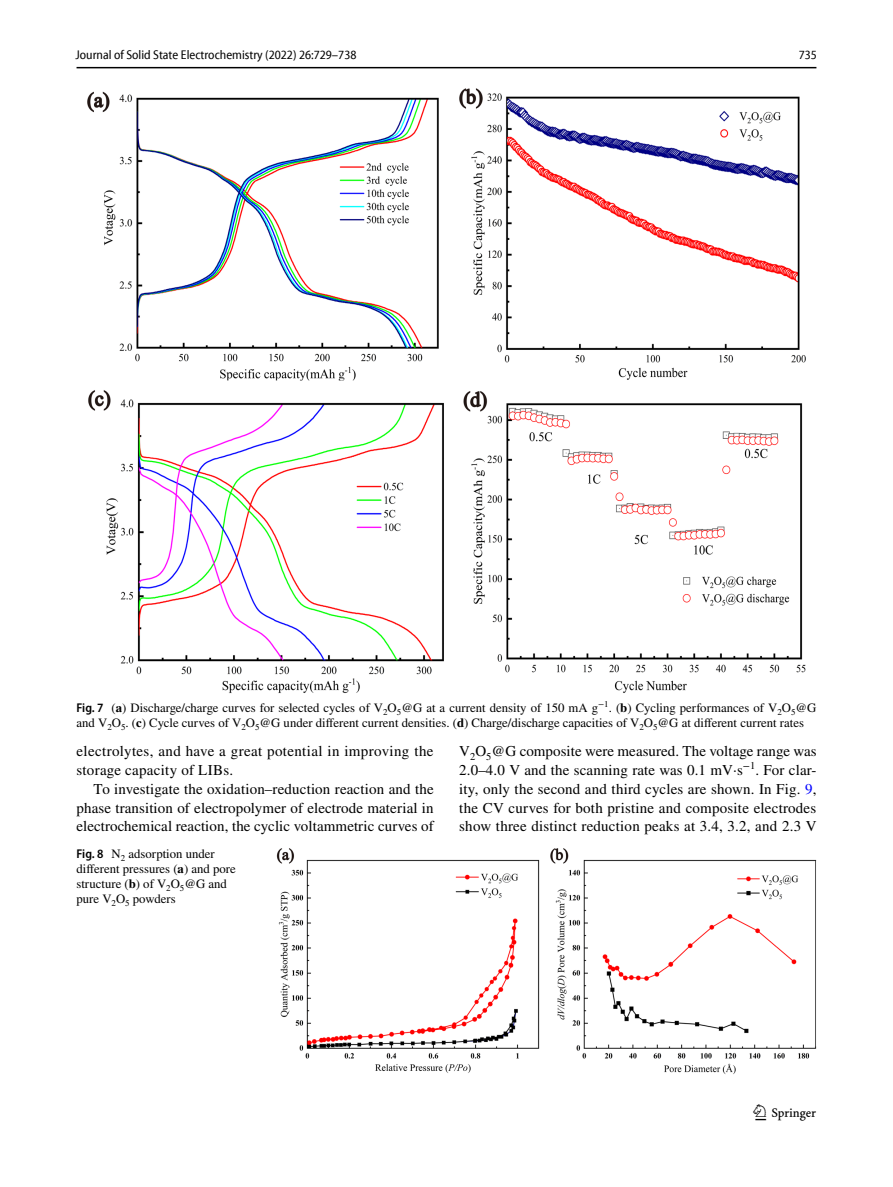
<style>
.page{position:relative;width:893px;height:1187px;background:#fff}
.page>*{position:absolute;margin:0;border:0;box-sizing:border-box;transform-origin:0 0}
.t1{font:22.5px "Springnew Regular 3";color:#000}
.t2{font:15px/18.8px "STIX";letter-spacing:.015em;color:#000;text-align:justify}
.t3{font:12.75px/15px "STIX";color:#000}
.t4{font:semi-condensed 12.75px "Myriad Pro Unic";color:#000}
.s1{font-family:"Myriad Pro";font-weight:600;font-stretch:semi-condensed}
.s2{font-weight:700}
.s3{color:#00f}
</style>
<div class="page">
<hr style="left:77px;top:67px;width:739px;height:1px;background:#000">
<img style="left:87px;top:88px;width:719px;height:606px">
<img style="left:276px;top:848px;width:540px;height:225px">
<p class="t4" style="left:76px;top:50px;width:282px">Journal of Solid State Electrochemistry (2022) 26:729–738</p>
<p class="t4" style="left:799px;top:50px;width:20px">735</p>
<p class="t3" style="left:77px;top:701px;width:741px"><span class="s1">Fig. 7</span> (<span class="s2">a</span>) Discharge/charge curves for selected cycles of V<sub>2</sub>O<sub>5</sub>@G at a current density of 150 mA g<sup>−1</sup>. (<span class="s2">b</span>) Cycling performances of V<sub>2</sub>O<sub>5</sub>@G and V<sub>2</sub>O<sub>5</sub>. (<span class="s2">c</span>) Cycle curves of V<sub>2</sub>O<sub>5</sub>@G under different current densities. (<span class="s2">d</span>) Charge/discharge capacities of V<sub>2</sub>O<sub>5</sub>@G at different current rates</p>
<p class="t2" style="left:77px;top:742px;width:358px">electrolytes, and have a great potential in improving the storage capacity of LIBs.</p>
<p class="t2" style="left:77px;top:780px;width:359px;text-indent:17px">To investigate the oxidation–reduction reaction and the phase transition of electropolymer of electrode material in electrochemical reaction, the cyclic voltammetric curves of</p>
<p class="t3" style="left:77px;top:846px;width:161px"><span class="s1">Fig. 8</span> N<sub>2</sub> adsorption under different pressures (<span class="s2">a</span>) and pore structure (<span class="s2">b</span>) of V<sub>2</sub>O<sub>5</sub>@G and pure V<sub>2</sub>O<sub>5</sub> powders</p>
<p class="t2" style="left:459px;top:742px;width:359px">V<sub>2</sub>O<sub>5</sub>@G composite were measured. The voltage range was 2.0–4.0 V and the scanning rate was 0.1 mV·s<sup>−1</sup>. For clar&shy;ity, only the second and third cycles are shown. In Fig. <span class="s3">9</span>, the CV curves for both pristine and composite electrodes show three distinct reduction peaks at 3.4, 3.2, and 2.3 V</p>
<h1 class="t1" style="left:755px;top:1104px;width:62px">1 3</h1>
</div>
